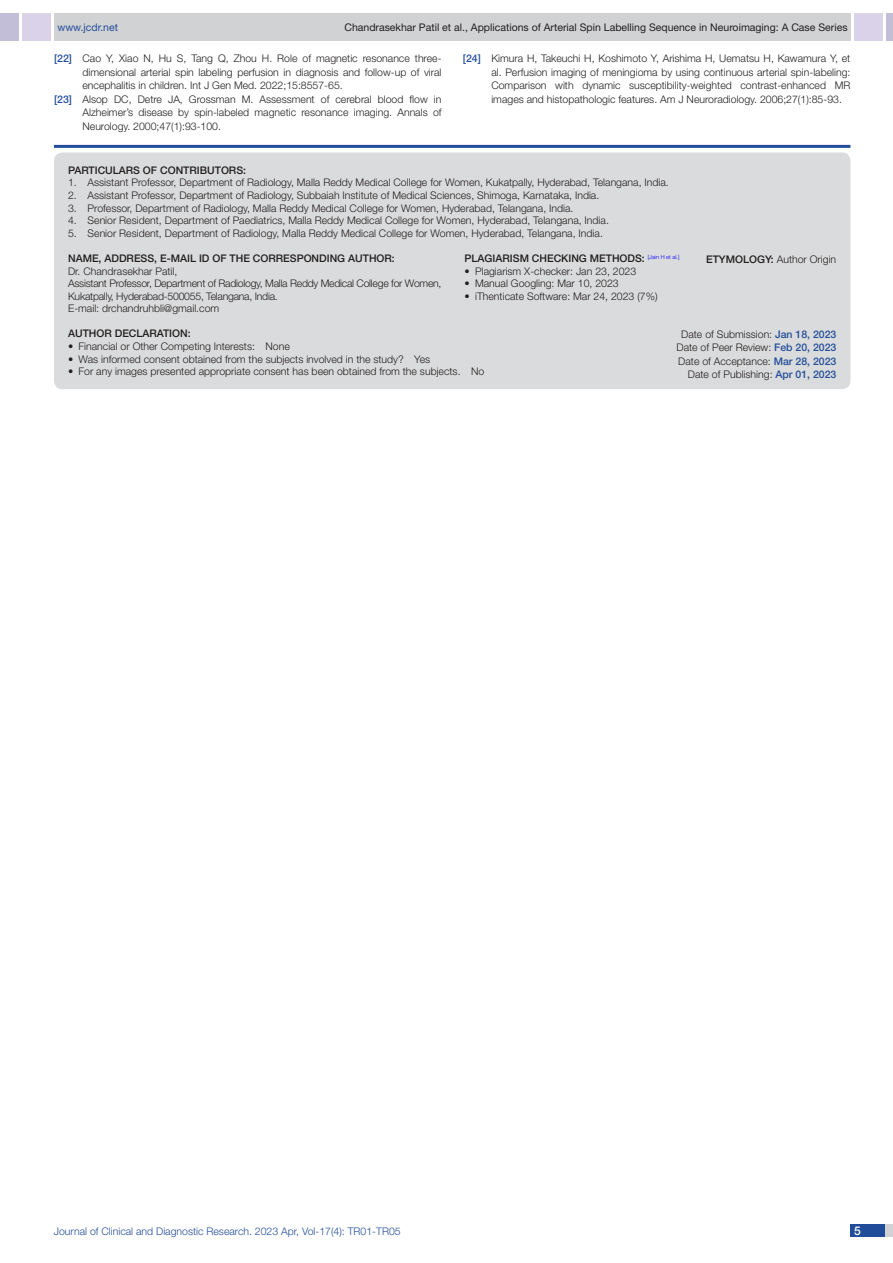
<style>
.page{position:relative;width:893px;height:1263px;background:#fff}
.page>*{position:absolute;margin:0;border:0;box-sizing:border-box;transform-origin:0 0}
.t1{font:500 12px "Helvetica Neue";color:#fff}
.Partic_Contri_Txt{font:300 10.5px/13.5px "Helvetica Neue";color:#231f20;text-align:justify}
.Partic_Contri_Txt-2{font:300 10.5px/12.6px "Helvetica Neue";letter-spacing:-.025em;color:#231f20}
.Partic_Contri_Head{font:500 10.5px "Helvetica Neue";color:#231f20}
.t2{font:10.5px "Helvetica Neue";color:#231f20}
.tb_txt{font:300 10.5px "Helvetica Neue";color:#231f20}
.t3{font:300 10.5px "Helvetica Neue";color:#244e9b}
.Partic_Contri_Head-2{font:300 10.5px "Helvetica Neue";color:#231f20}
.t4{font:10.5px "Helvetica Neue";color:#244e9b}
.Partic_Contri_Head-3{font:300 5.7px "Helvetica Neue";color:#00f}
.s1{font-weight:500;color:#244e9b}
.s2{font-weight:500;font-size:10.5px;color:#231f20}
.s3{font-weight:500}
</style>
<div class="page">
<div style="left:54px;top:13px;width:796px;height:28px;background:#d1d2d4"></div>
<div style="left:0;top:13px;width:19px;height:28px;background:#c2bed7"></div>
<div style="left:22px;top:13px;width:29px;height:28px;background:#d9d2e8"></div>
<div style="left:886px;top:13px;width:7px;height:28px;background:#c2bed7"></div>
<div style="left:854px;top:13px;width:29px;height:28px;background:#d9d2e8"></div>
<div style="left:850px;top:1224px;width:43px;height:13px;background:#d1d2d4"></div>
<div style="left:850px;top:1224px;width:35px;height:13px;background:#214c99"></div>
<hr style="left:54px;top:145px;width:796px;height:3px;background:#244e9b">
<div style="left:54px;top:152px;width:796px;height:237px;background:#dadbdc;border-radius:9px"></div>
<p class="t4" style="left:57px;top:21px;width:62px">www.jcdr.net</p>
<p class="t2" style="left:344px;top:21px;width:505px">Chandrasekhar Patil et al., Applications of Arterial Spin Labelling Sequence in Neuroimaging: A Case Series</p>
<p class="Partic_Contri_Txt" style="left:54px;top:52px;width:389px"><span class="s1">[22]</span> Cao Y, Xiao N, Hu S, Tang Q, Zhou H. Role of magnetic resonance three-</p>
<p class="Partic_Contri_Txt" style="left:82px;top:65px;width:361px">dimensional arterial spin labeling perfusion in diagnosis and follow-up of viral</p>
<p class="Partic_Contri_Txt" style="left:82px;top:79px;width:262px">encephalitis in children. Int J Gen Med. 2022;15:8557-65.</p>
<p class="Partic_Contri_Txt" style="left:54px;top:92px;width:389px"><span class="s1">[23]</span> Alsop DC, Detre JA, Grossman M. Assessment of cerebral blood flow in</p>
<p class="Partic_Contri_Txt" style="left:82px;top:106px;width:361px">Alzheimer’s disease by spin-labeled magnetic resonance imaging. Annals of</p>
<p class="Partic_Contri_Txt" style="left:82px;top:119px;width:140px">Neurology. 2000;47(1):93-100.</p>
<p class="Partic_Contri_Txt" style="left:491px;top:52px;width:361px;text-indent:-28px"><span class="s1">[24]</span> Kimura H, Takeuchi H, Koshimoto Y, Arishima H, Uematsu H, Kawamura Y, et al. Perfusion imaging of meningioma by using continuous arterial spin-labeling:<br>Comparison with dynamic susceptibility-weighted contrast-enhanced MR images and histopathologic features. Am J Neuroradiology. 2006;27(1):85-93.</p>
<p class="Partic_Contri_Head" style="left:68px;top:164px;width:45px">PARTI CULA</p>
<p class="Partic_Contri_Head" style="left:126px;top:164px;width:50px">RS OF CONT</p>
<p class="Partic_Contri_Head" style="left:189px;top:164px;width:26px">RIBUTO</p>
<p class="Partic_Contri_Head" style="left:229px;top:164px;width:19px">RS:</p>
<p class="Partic_Contri_Txt" style="left:68px;top:176px;width:602px">1. Assistant Professor, Department of Radiology, Malla Reddy Medical College for Women, Kukatpally, Hyderabad, Telangana, India.</p>
<p class="Partic_Contri_Txt" style="left:68px;top:188px;width:533px">2. Assistant Professor, Department of Radiology, Subbaiah Institute of Medical Sciences, Shimoga, Karnataka, India.</p>
<p class="Partic_Contri_Txt" style="left:68px;top:201px;width:507px">3. Professor, Department of Radiology, Malla Reddy Medical College for Women, Hyderabad, Telangana, India.</p>
<p class="Partic_Contri_Txt" style="left:68px;top:214px;width:542px">4. Senior Resident, Department of Paediatrics, Malla Reddy Medical College for Women, Hyderabad, Telangana, India.</p>
<p class="Partic_Contri_Txt" style="left:68px;top:226px;width:536px">5. Senior Resident, Department of Radiology, Malla Reddy Medical College for Women, Hyderabad, Telangana, India.</p>
<p class="Partic_Contri_Head" style="left:465px;top:252px;width:134px">PLAGIARISM CHECKING METHOD</p>
<p class="Partic_Contri_Head-3" style="left:635px;top:253px;width:46px"><span class="s2">S:</span> [Jain H et al.]</p>
<p class="tb_txt" style="left:465px;top:264px;width:173px">• Plagiarism X-checker: Jan 23, 2023</p>
<p class="tb_txt" style="left:465px;top:277px;width:156px">• Manual Googling: Mar 10, 2023</p>
<p class="tb_txt" style="left:465px;top:290px;width:194px">• iThenticate Software: Mar 24, 2023 (7%)</p>
<p class="Partic_Contri_Head" style="left:68px;top:252px;width:9px">NAME</p>
<p class="Partic_Contri_Head" style="left:99px;top:252px;width:15px">, ADD</p>
<p class="Partic_Contri_Head" style="left:127px;top:252px;width:52px">RESS, E-MAIL</p>
<p class="Partic_Contri_Head" style="left:199px;top:252px;width:39px">ID OF THE</p>
<p class="Partic_Contri_Head" style="left:253px;top:252px;width:59px">CORRESPONDIN</p>
<p class="Partic_Contri_Head" style="left:337px;top:252px;width:20px">G AUTHO</p>
<p class="Partic_Contri_Head" style="left:385px;top:252px;width:12px">R:</p>
<p class="Partic_Contri_Head-2" style="left:706px;top:252px;width:132px"><span class="s3">ETYMOLOGY:</span> Author Origin</p>
<p class="Partic_Contri_Txt" style="left:68px;top:264px;width:111px">Dr. Chandrasekhar Patil,</p>
<p class="Partic_Contri_Txt-2" style="left:68px;top:277px;width:375px">Assistant Professor, Department of Radiology, Malla Reddy Medical College for Women,<br>Kukatpally, Hyderabad-500055, Telangana, India.</p>
<p class="Partic_Contri_Txt" style="left:68px;top:302px;width:153px">E-mail: drchandruhbli@gmail.com</p>
<p class="Partic_Contri_Txt" style="left:681px;top:327px;width:157px">Date of Submission: <span class="s1">JAN 18, 2023</span></p>
<p class="Partic_Contri_Txt" style="left:676px;top:340px;width:161px">Date of Peer Review: <span class="s1">FEB 20, 2023</span></p>
<p class="Partic_Contri_Txt" style="left:678px;top:354px;width:160px">Date of Acceptance: <span class="s1">MAR 28, 2023</span></p>
<p class="Partic_Contri_Txt" style="left:688px;top:367px;width:150px">Date of Publishing: <span class="s1">APR 01, 2023</span></p>
<p class="Partic_Contri_Head" style="left:68px;top:327px;width:124px">AUTHOR DEC LARATION:</p>
<p class="Partic_Contri_Txt" style="left:68px;top:339px;width:223px">• Financial or Other Competing Interests: None</p>
<p class="Partic_Contri_Txt" style="left:68px;top:352px;width:364px">• Was informed consent obtained from the subjects involved in the study? Yes</p>
<p class="Partic_Contri_Txt" style="left:68px;top:364px;width:418px">• For any images presented appropriate consent has been obtained from the subjects. No</p>
<p class="t3" style="left:54px;top:1225px;width:348px">Journal of Clinical and Diagnostic Research. 2023 Apr, Vol-17(4): TR01-TR05</p>
<p class="t1" style="left:854px;top:1223px;width:8px">5</p>
</div>
